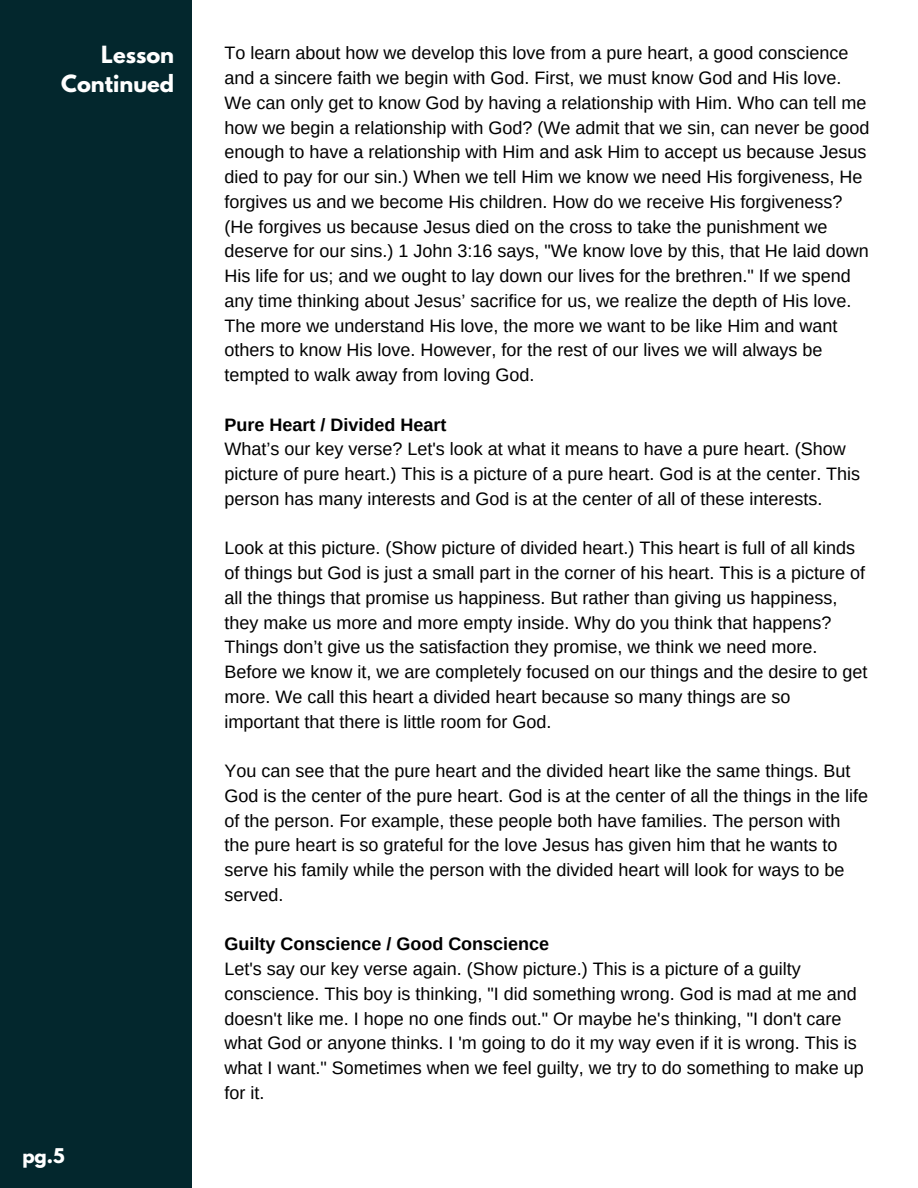
<style>
.page{position:relative;width:918px;height:1188px;background:#fff}
.page>*{position:absolute;margin:0;border:0;box-sizing:border-box;transform-origin:0 0}
.t1{font:700 21px/29.2px "League Spartan";color:#fff;text-align:right}
.t2{font:18px/24.8px "Arimo";color:#000}
.t3{font:700 18px "Arimo";color:#000}
.t4{font:700 18px "League Spartan";color:#fff}
</style>
<div class="page">
<div style="left:0;top:0;width:191px;height:1188px;background:#03272d"></div>
<p class="t1" style="left:61px;top:42px;width:114px">Lesson<br>Continued</p>
<h2 class="t4" style="left:22px;top:1146px;width:44px">pg.5</h2>
<h1 class="t2" style="left:225px;top:41px;width:646px">To learn about how we develop this love from a pure heart, a good conscience and a sincere faith we begin with God. First, we must know God and His love.<br>We can only get to know God by having a relationship with Him. Who can tell me how we begin a relationship with God? (We admit that we sin, can never be good enough to have a relationship with Him and ask Him to accept us because Jesus died to pay for our sin.) When we tell Him we know we need His forgiveness, He forgives us and we become His children. How do we receive His forgiveness? (He forgives us because Jesus died on the cross to take the punishment we deserve for our sins.) 1 John 3:16 says, "We know love by this, that He laid down His life for us; and we ought to lay down our lives for the brethren." If we spend any time thinking about Jesus’ sacrifice for us, we realize the depth of His love.<br>The more we understand His love, the more we want to be like Him and want others to know His love. However, for the rest of our lives we will always be tempted to walk away from loving God.</h1>
<p class="t3" style="left:225px;top:414px;width:223px">Pure Heart / Divided Heart</p>
<p class="t2" style="left:225px;top:437px;width:637px">What’s our key verse? Let's look at what it means to have a pure heart. (Show picture of pure heart.) This is a picture of a pure heart. God is at the center. This person has many interests and God is at the center of all of these interests.</p>
<p class="t2" style="left:225px;top:536px;width:644px">Look at this picture. (Show picture of divided heart.) This heart is full of all kinds of things but God is just a small part in the corner of his heart. This is a picture of all the things that promise us happiness. But rather than giving us happiness, they make us more and more empty inside. Why do you think that happens?<br>Things don’t give us the satisfaction they promise, we think we need more.<br>Before we know it, we are completely focused on our things and the desire to get more. We call this heart a divided heart because so many things are so important that there is little room for God.</p>
<p class="t2" style="left:225px;top:759px;width:645px">You can see that the pure heart and the divided heart like the same things. But God is the center of the pure heart. God is at the center of all the things in the life of the person. For example, these people both have families. The person with the pure heart is so grateful for the love Jesus has given him that he wants to serve his family while the person with the divided heart will look for ways to be served.</p>
<p class="t3" style="left:225px;top:934px;width:326px">Guilty Conscience / Good Conscience</p>
<p class="t2" style="left:225px;top:957px;width:641px">Let's say our key verse again. (Show picture.) This is a picture of a guilty conscience. This boy is thinking, "I did something wrong. God is mad at me and doesn't like me. I hope no one finds out." Or maybe he's thinking, "I don't care what God or anyone thinks. I 'm going to do it my way even if it is wrong. This is what I want." Sometimes when we feel guilty, we try to do something to make up for it.</p>
</div>
